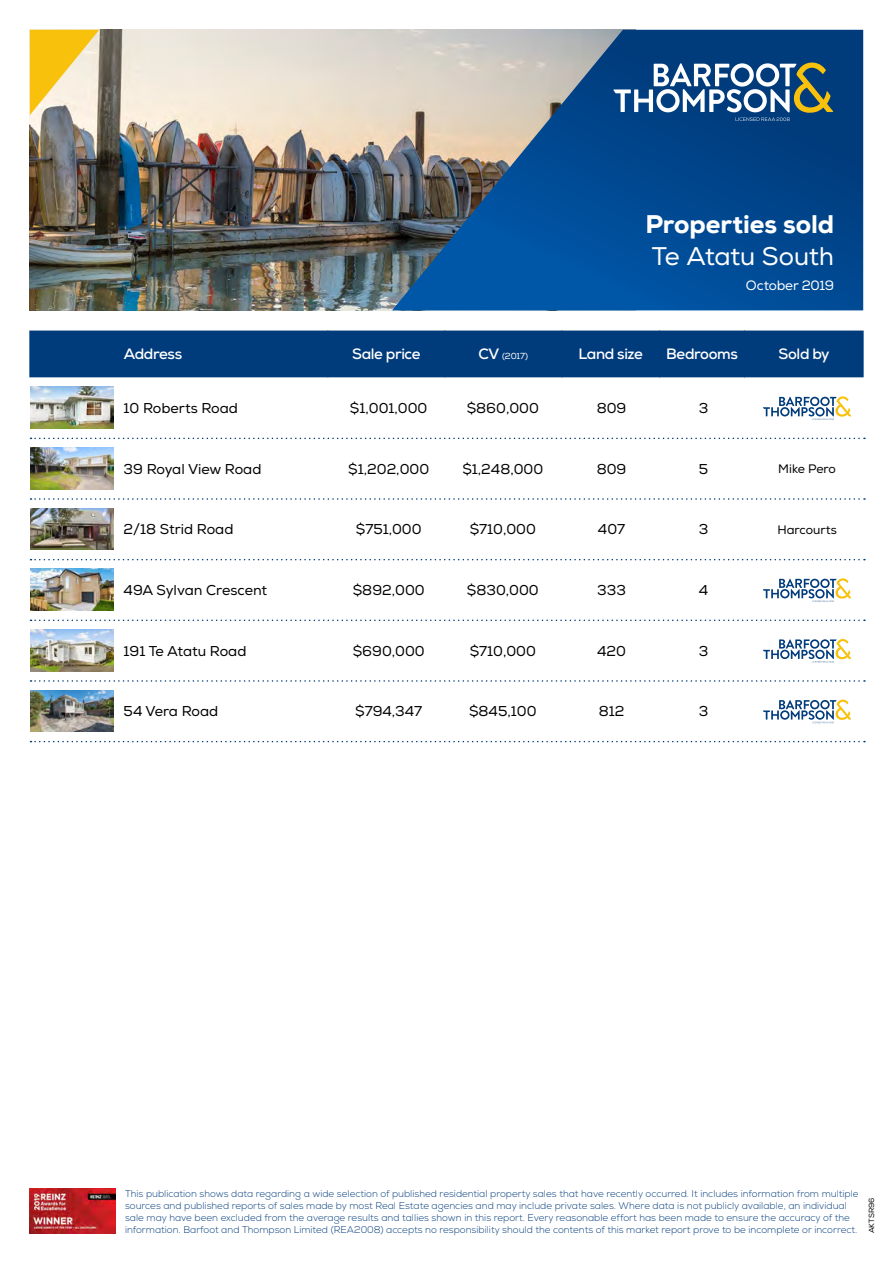
<style>
.page{position:relative;width:893px;height:1263px;background:#fff}
.page>*{position:absolute;margin:0;border:0;box-sizing:border-box;transform-origin:0 0}
.t1{font:800 25.5px "Nexa";color:#fff}
.t2{font:25.5px "Nexa";letter-spacing:-.015em;color:#fff}
.t3{font:700 15px "Nexa";letter-spacing:-.025em;color:#fff}
.t4{font:14.25px "Nexa";color:#000}
.t5{font:13.5px "Nexa";letter-spacing:-.015em;color:#fff}
.t6{font:12.3px "Nexa";color:#000}
.t7{font:300 9.75px/12px "Nexa";color:#003b7b}
.t8{font:8.7px "Nexa";color:#fff}
.t9{font:7.5px "Nexa";color:#000}
.s1{font-weight:700;font-size:15px}
</style>
<div class="page">
<img style="left:30px;top:30px;width:362px;height:280px">
<svg style="left:30px;top:30px;width:69px;height:85px;background:#f1d271"></svg>
<svg style="left:392px;top:30px;width:471px;height:280px;background:#2e6294"></svg>
<svg style="left:613px;top:63px;width:220px;height:58px"></svg>
<div style="left:29px;top:331px;width:835px;height:46px;background:#003b7b"></div>
<hr style="left:328px;top:331px;width:1px;height:46px;background:#003b7b">
<hr style="left:445px;top:331px;width:1px;height:46px;background:#003b7b">
<hr style="left:561px;top:331px;width:1px;height:46px;background:#003b7b">
<hr style="left:659px;top:331px;width:1px;height:46px;background:#003b7b">
<hr style="left:744px;top:331px;width:1px;height:46px;background:#003b7b">
<img style="left:30px;top:1188px;width:85px;height:45px">
<svg style="left:763px;top:396px;width:88px;height:24px"></svg>
<svg style="left:31px;top:438px;width:834px;height:1px"></svg>
<img style="left:31px;top:387px;width:82px;height:42px">
<svg style="left:31px;top:498px;width:834px;height:2px"></svg>
<img style="left:31px;top:448px;width:82px;height:41px">
<svg style="left:31px;top:559px;width:834px;height:1px"></svg>
<img style="left:31px;top:508px;width:82px;height:42px">
<svg style="left:763px;top:578px;width:88px;height:24px"></svg>
<svg style="left:31px;top:619px;width:834px;height:2px"></svg>
<img style="left:31px;top:569px;width:82px;height:42px">
<svg style="left:763px;top:639px;width:88px;height:23px"></svg>
<svg style="left:31px;top:680px;width:834px;height:2px"></svg>
<img style="left:31px;top:629px;width:82px;height:42px">
<svg style="left:763px;top:700px;width:88px;height:23px"></svg>
<svg style="left:31px;top:741px;width:834px;height:1px"></svg>
<img style="left:31px;top:690px;width:82px;height:42px">
<h1 class="t1" style="left:645px;top:208px;width:190px">Properties sold</h1>
<h1 class="t2" style="left:652px;top:241px;width:184px">Te Atatu South</h1>
<h3 class="t5" style="left:746px;top:277px;width:90px">October 2019</h3>
<h2 class="t3" style="left:124px;top:344px;width:60px">Address</h2>
<h2 class="t3" style="left:352px;top:344px;width:70px">Sale price</h2>
<p class="t8" style="left:478px;top:350px;width:51px"><span class="s1">CV</span> (2017)</p>
<h2 class="t3" style="left:578px;top:344px;width:66px">Land size</h2>
<h2 class="t3" style="left:666px;top:344px;width:73px">Bedrooms</h2>
<h2 class="t3" style="left:779px;top:344px;width:53px">Sold by</h2>
<h3 class="t4" style="left:124px;top:400px;width:116px">10 Roberts Road</h3>
<h3 class="t4" style="left:350px;top:400px;width:79px">$1,001,000</h3>
<h3 class="t4" style="left:467px;top:400px;width:74px">$860,000</h3>
<h3 class="t4" style="left:597px;top:400px;width:31px">809</h3>
<h3 class="t4" style="left:699px;top:400px;width:11px">3</h3>
<h3 class="t4" style="left:124px;top:460px;width:139px">39 Royal View Road</h3>
<h3 class="t4" style="left:348px;top:460px;width:82px">$1,202,000</h3>
<h3 class="t4" style="left:462px;top:460px;width:82px">$1,248,000</h3>
<h3 class="t4" style="left:597px;top:460px;width:31px">809</h3>
<h3 class="t4" style="left:699px;top:460px;width:11px">5</h3>
<p class="t6" style="left:778px;top:461px;width:59px">Mike Pero</p>
<h3 class="t4" style="left:124px;top:521px;width:111px">2/18 Strid Road</h3>
<h3 class="t4" style="left:356px;top:521px;width:67px">$751,000</h3>
<h3 class="t4" style="left:470px;top:521px;width:68px">$710,000</h3>
<h3 class="t4" style="left:598px;top:521px;width:29px">407</h3>
<h3 class="t4" style="left:699px;top:521px;width:11px">3</h3>
<p class="t6" style="left:777px;top:522px;width:61px">Harcourts</p>
<h3 class="t4" style="left:124px;top:582px;width:145px">49A Sylvan Crescent</h3>
<h3 class="t4" style="left:353px;top:582px;width:73px">$892,000</h3>
<h3 class="t4" style="left:467px;top:582px;width:73px">$830,000</h3>
<h3 class="t4" style="left:597px;top:582px;width:30px">333</h3>
<h3 class="t4" style="left:699px;top:582px;width:11px">4</h3>
<h3 class="t4" style="left:124px;top:642px;width:124px">191 Te Atatu Road</h3>
<h3 class="t4" style="left:353px;top:642px;width:73px">$690,000</h3>
<h3 class="t4" style="left:470px;top:642px;width:68px">$710,000</h3>
<h3 class="t4" style="left:597px;top:642px;width:30px">420</h3>
<h3 class="t4" style="left:699px;top:642px;width:11px">3</h3>
<h3 class="t4" style="left:124px;top:703px;width:96px">54 Vera Road</h3>
<h3 class="t4" style="left:355px;top:703px;width:69px">$794,347</h3>
<h3 class="t4" style="left:469px;top:703px;width:69px">$845,100</h3>
<h3 class="t4" style="left:599px;top:703px;width:27px">812</h3>
<h3 class="t4" style="left:699px;top:703px;width:11px">3</h3>
<p class="t7" style="left:125px;top:1188px;width:735px">This publication shows data regarding a wide selection of published residential property sales that have recently occurred. It includes information from multiple sources and published reports of sales made by most Real Estate agencies and may include private sales. Where data is not publicly available, an individual sale may have been excluded from the average results and tallies shown in this report. Every reasonable effort has been made to ensure the accuracy of the information. Barfoot and Thompson Limited (REA2008) accepts no responsibility should the contents of this market report prove to be incomplete or incorrect.</p>
<p class="t9" style="left:867px;top:1233px;width:37px;rotate:-90deg">AKTSR96</p>
</div>
